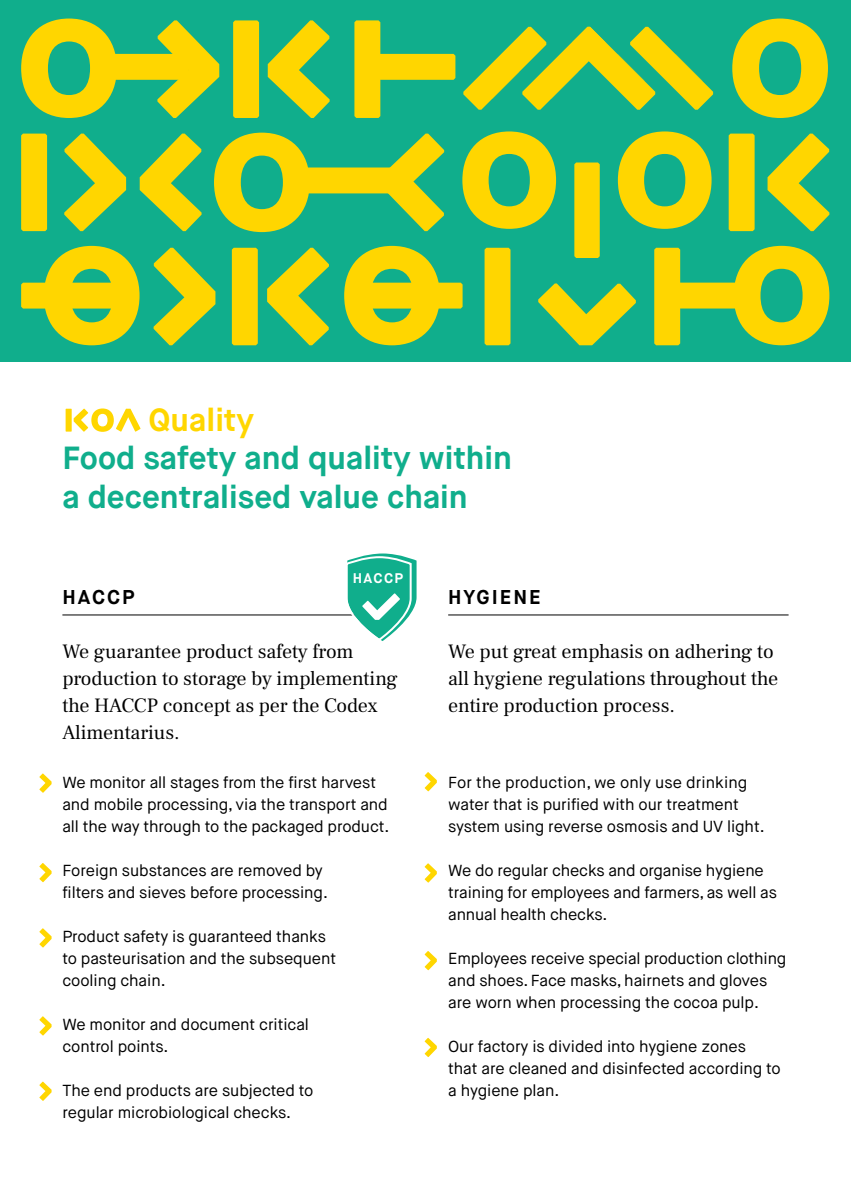
<style>
.page{position:relative;width:851px;height:1202px;background:#fff}
.page>*{position:absolute;margin:0;border:0;box-sizing:border-box;transform-origin:0 0}
.t1{font:700 32px/38.4px "Maison Neue";color:#10ae8c}
.t2{font:700 32px "Maison Neue";color:#ffd600}
.t3{font:20px/27px "Frank Ruhl Libre";letter-spacing:-.005em;color:#000}
.t4{font:700 20px "Maison Neue";letter-spacing:.1em;color:#000}
.t5{font:16px/22px "Maison Neue";letter-spacing:-.005em;color:#000}
.t6{font:700 14px "Maison Neue";letter-spacing:.1em;color:#fff}
</style>
<div class="page">
<div style="left:0;top:0;width:850px;height:361px;background:#10ae8c"></div>
<svg style="left:39px;top:773px;width:13px;height:20px"></svg>
<svg style="left:39px;top:863px;width:13px;height:19px"></svg>
<svg style="left:39px;top:928px;width:13px;height:19px"></svg>
<svg style="left:39px;top:1016px;width:13px;height:19px"></svg>
<svg style="left:39px;top:1082px;width:13px;height:19px"></svg>
<hr style="left:62px;top:614px;width:341px;height:1px;background:#000">
<hr style="left:448px;top:614px;width:340px;height:1px;background:#000">
<svg style="left:424px;top:772px;width:13px;height:19px"></svg>
<svg style="left:424px;top:863px;width:13px;height:19px"></svg>
<svg style="left:424px;top:951px;width:13px;height:19px"></svg>
<svg style="left:424px;top:1038px;width:13px;height:19px"></svg>
<svg style="left:344px;top:553px;width:72px;height:88px"></svg>
<svg style="left:538px;top:283px;width:97px;height:62px"></svg>
<div style="left:728px;top:134px;width:26px;height:97px;background:#ffd600"></div>
<div style="left:21px;top:134px;width:26px;height:97px;background:#ffd600"></div>
<svg style="left:767px;top:134px;width:62px;height:97px"></svg>
<svg style="left:140px;top:134px;width:61px;height:97px"></svg>
<svg style="left:64px;top:134px;width:62px;height:97px"></svg>
<svg style="left:214px;top:133px;width:230px;height:99px"></svg>
<svg style="left:732px;top:19px;width:95px;height:99px"></svg>
<div style="left:233px;top:20px;width:26px;height:98px;background:#ffd600"></div>
<svg style="left:268px;top:20px;width:61px;height:98px"></svg>
<svg style="left:354px;top:20px;width:101px;height:98px"></svg>
<svg style="left:21px;top:19px;width:198px;height:99px"></svg>
<svg style="left:21px;top:246px;width:118px;height:99px"></svg>
<svg style="left:344px;top:246px;width:118px;height:99px"></svg>
<div style="left:232px;top:248px;width:26px;height:97px;background:#ffd600"></div>
<div style="left:484px;top:248px;width:26px;height:97px;background:#ffd600"></div>
<svg style="left:153px;top:248px;width:62px;height:97px"></svg>
<svg style="left:267px;top:248px;width:62px;height:97px"></svg>
<svg style="left:462px;top:131px;width:94px;height:98px"></svg>
<svg style="left:617px;top:131px;width:94px;height:98px"></svg>
<div style="left:574px;top:163px;width:25px;height:95px;background:#ffd600"></div>
<svg style="left:463px;top:27px;width:250px;height:83px"></svg>
<svg style="left:654px;top:246px;width:175px;height:99px"></svg>
<svg style="left:66px;top:408px;width:74px;height:24px"></svg>
<h1 class="t2" style="left:148px;top:399px;width:107px">Quality</h1>
<h1 class="t1" style="left:62px;top:439px;width:451px">Food safety and quality within a decentralised value chain</h1>
<p class="t6" style="left:352px;top:569px;width:52px">HACCP</p>
<p class="t4" style="left:62px;top:584px;width:74px">HACCP</p>
<p class="t3" style="left:62px;top:638px;width:337px">We guarantee product safety from production to storage by implementing the HACCP concept as per the Codex<br>Alimentarius.</p>
<p class="t5" style="left:62px;top:771px;width:328px">We monitor all stages from the first harvest and mobile processing, via the transport and all the way through to the packaged product.</p>
<p class="t5" style="left:62px;top:859px;width:267px">Foreign substances are removed by filters and sieves before processing.</p>
<p class="t5" style="left:62px;top:925px;width:275px">Product safety is guaranteed thanks to pasteurisation and the subsequent cooling chain.</p>
<p class="t5" style="left:62px;top:1013px;width:248px">We monitor and document critical control points.</p>
<p class="t5" style="left:62px;top:1079px;width:252px">The end products are subjected to regular microbiological checks.</p>
<p class="t4" style="left:448px;top:584px;width:94px">HYGIENE</p>
<p class="t3" style="left:448px;top:638px;width:331px">We put great emphasis on adhering to all hygiene regulations throughout the entire production process.</p>
<p class="t5" style="left:448px;top:771px;width:318px">For the production, we only use drinking water that is purified with our treatment system using reverse osmosis and UV light.</p>
<p class="t5" style="left:448px;top:859px;width:330px">We do regular checks and organise hygiene training for employees and farmers, as well as annual health checks.</p>
<p class="t5" style="left:448px;top:947px;width:339px">Employees receive special production clothing and shoes. Face masks, hairnets and gloves are worn when processing the cocoa pulp.</p>
<p class="t5" style="left:448px;top:1035px;width:334px">Our factory is divided into hygiene zones<br>that are cleaned and disinfected according to a hygiene plan.</p>
</div>
